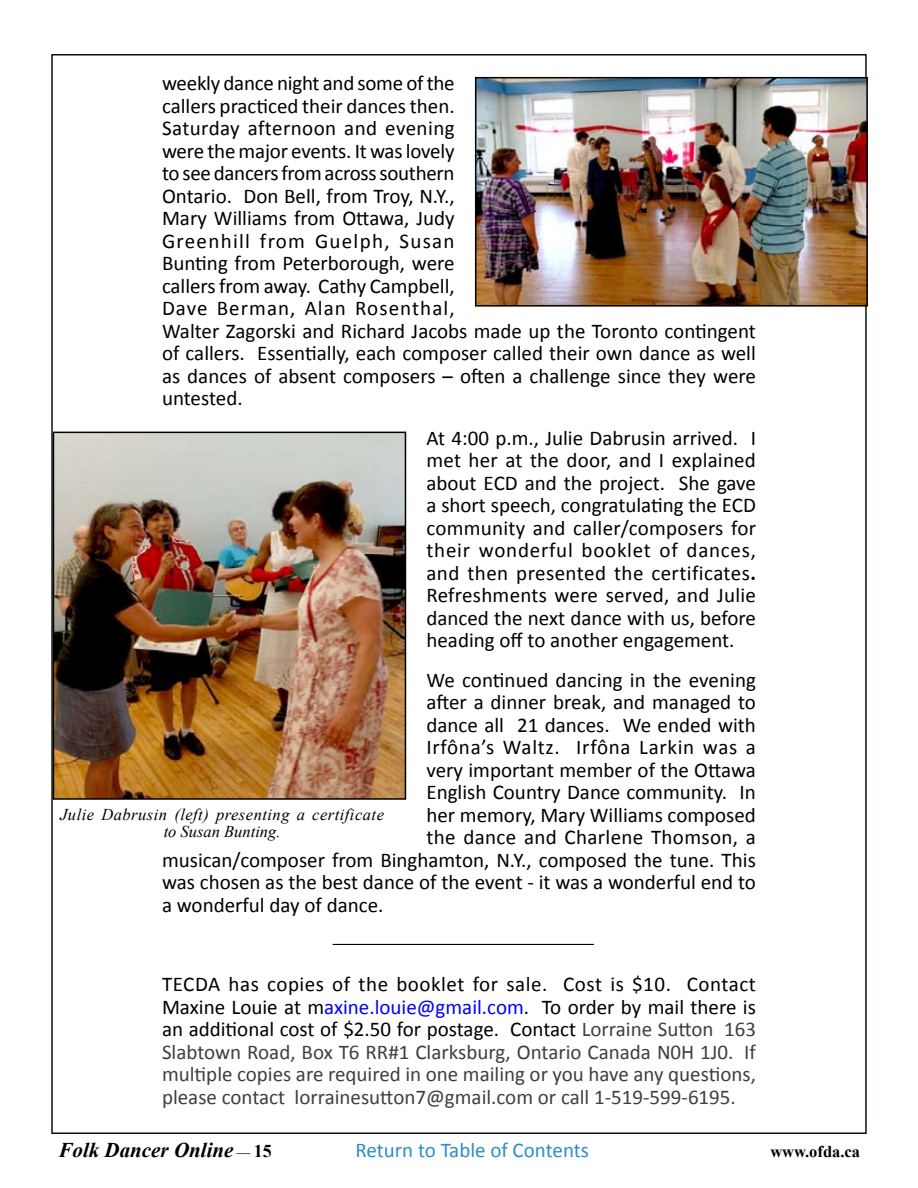
<style>
.page{position:relative;width:918px;height:1188px;background:#fff}
.page>*{position:absolute;margin:0;border:0;box-sizing:border-box;transform-origin:0 0}
.t1{font:21px/22.5px "Calibri";color:#000}
.t2{font:21px/22.5px "Calibri";color:#3f3f3f;text-align:justify}
.t3{font:21px "Calibri";letter-spacing:.035em;color:#000}
.t4{font:21px "Calibri";color:#2c8dcc}
.t5{font:italic 700 21px "Times New Roman";color:#000}
.t6{font:italic 16.5px/17.2px "Times New Roman";letter-spacing:.03em;color:#000;text-align:center}
.t7{font:700 16.5px "Times New Roman";color:#000}
.s1{font-weight:700}
.s2{color:#000}
.s3{color:#00f}
.s4{font-weight:400;font-style:normal;font-size:13.5px}
.s5{font-style:normal;font-size:18px}
</style>
<div class="page">
<img style="left:56px;top:435px;width:347px;height:362px">
<div style="left:53px;top:432px;width:353px;height:368px;border:2px solid #000"></div>
<img style="left:478px;top:80px;width:387px;height:224px">
<div style="left:475px;top:77px;width:393px;height:230px;border:2px solid #000"></div>
<hr style="left:333px;top:944px;width:261px;height:1px;background:#000">
<p class="t1" style="left:162px;top:72px;width:595px">weekly dance night and some of the<br>callers practiced their dances then.<br>Saturday afternoon and evening<br>were the major events. It was lovely<br>to see dancers from across southern<br>Ontario. Don Bell, from Troy, N.Y.,<br>Mary Williams from Ottawa, Judy<br>Greenhill from Guelph, Susan<br>Bunting from Peterborough, were<br>callers from away. Cathy Campbell,<br>Dave Berman, Alan Rosenthal,<br>Walter Zagorski and Richard Jacobs made up the Toronto contingent of callers. Essentially, each composer called their own dance as well as dances of absent composers – often a challenge since they were untested.</p>
<p class="t1" style="left:426px;top:427px;width:331px;text-align:justify">At 4:00 p.m., Julie Dabrusin arrived. I met her at the door, and I explained about ECD and the project. She gave a short speech, congratulating the ECD community and caller/composers for their wonderful booklet of dances, and then presented the certificates<span class="s1">.<br></span>Refreshments were served, and Julie danced the next dance with us, before heading off to another engagement.</p>
<p class="t1" style="left:426px;top:669px;width:331px">We continued dancing in the evening</p>
<p class="t1" style="left:426px;top:691px;width:331px">after a dinner break, and managed to</p>
<p class="t1" style="left:426px;top:714px;width:331px">dance all 21 dances. We ended with</p>
<p class="t3" style="left:426px;top:734px;width:331px">Irfôna’s Waltz. Irfôna Larkin was a</p>
<p class="t1" style="left:426px;top:759px;width:331px">very important member of the Ottawa</p>
<p class="t1" style="left:426px;top:781px;width:331px">English Country Dance community. In</p>
<p class="t1" style="left:426px;top:804px;width:331px">her memory, Mary Williams composed</p>
<p class="t1" style="left:426px;top:826px;width:331px">the dance and Charlene Thomson, a</p>
<p class="t1" style="left:162px;top:849px;width:595px">musican/composer from Binghamton, N.Y., composed the tune. This</p>
<p class="t1" style="left:162px;top:871px;width:596px">was chosen as the best dance of the event - it was a wonderful end to</p>
<p class="t1" style="left:162px;top:894px;width:223px">a wonderful day of dance.</p>
<p class="t6" style="left:60px;top:806px;width:325px">Julie Dabrusin (left) presenting a certificate to Susan Bunting.</p>
<p class="t2" style="left:162px;top:973px;width:596px"><span class="s2">TECDA has copies of the booklet for sale. Cost is $10. Contact Maxine Louie at m</span><span class="s3">axine.louie@gmail.com</span><span class="s2">. To order by mail there is an additional cost of $2.50 for postage. Contact</span> Lorraine Sutton 163<br>Slabtown Road, Box T6 RR#1 Clarksburg, Ontario Canada N0H 1J0. If multiple copies are required in one mailing or you have any questions, please contact lorrainesutton7@gmail.com or call 1-519-599-6195.</p>
<p class="t5" style="left:58px;top:1136px;width:213px">Folk Dancer Online <span class="s4">—</span> <span class="s5">15</span></p>
<p class="t4" style="left:356px;top:1136px;width:235px">Return to Table of Contents</p>
<p class="t7" style="left:770px;top:1140px;width:91px">www.ofda.ca</p>
</div>
